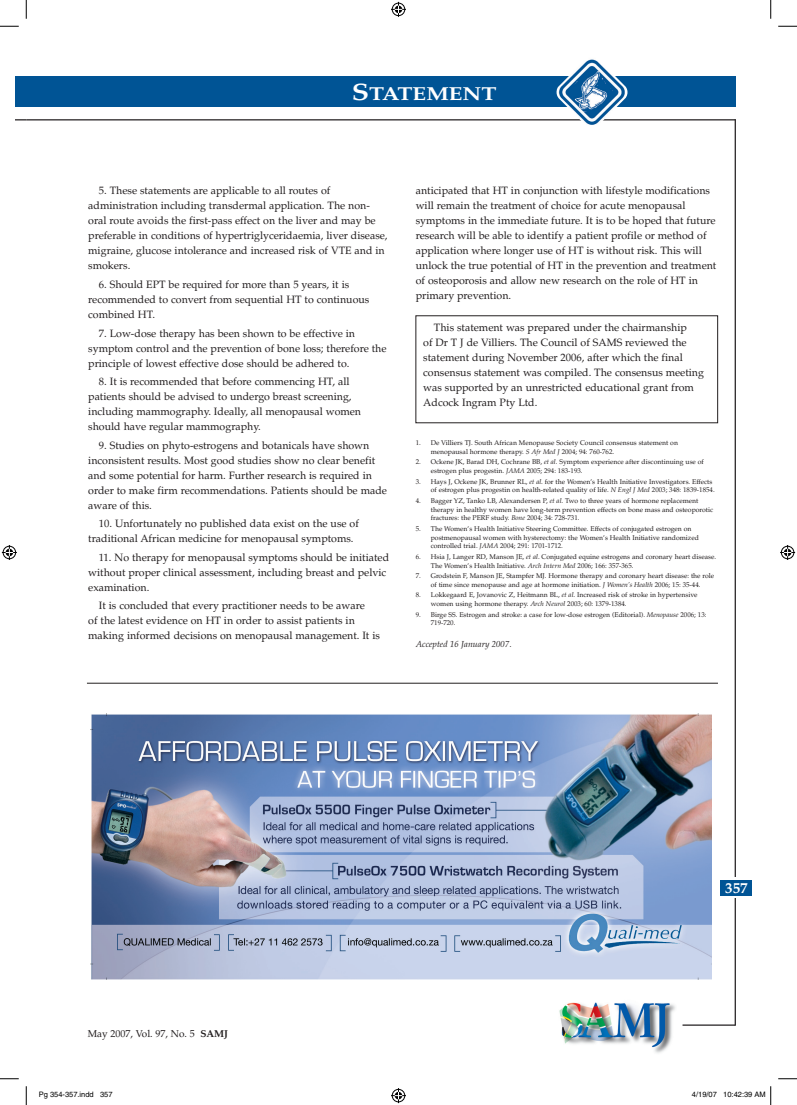
<style>
.page{position:relative;width:797px;height:1105px;background:#fff}
.page>*{position:absolute;margin:0;border:0;box-sizing:border-box;transform-origin:0 0}
.t1{font:700 18.75px "Palatino";color:#fff;scale:1.2 1}
.t2{font:700 15px "Palatino";color:#fff}
.t3{font:10.62px/15px "Palatino";color:#231f20}
.t4{font:10px "Palatino";color:#231f20}
.t5{font:italic 8.75px "Palatino";color:#231f20}
.t6{font:7.5px "Helvetica";color:#000}
.t7{font:6.88px/8.8px "Palatino";color:#231f20}
.s1{font-size:23.75px}
.s2{font-style:italic}
.s3{font-weight:700}
</style>
<div class="page">
<div style="left:16px;top:77px;width:10px;height:30px;background:#005495"></div>
<hr style="left:734px;top:119px;width:2px;height:906px;background:#231f20">
<div style="left:723px;top:877px;width:23px;height:21px;background:#fff"></div>
<hr style="left:682px;top:1024px;width:53px;height:2px;background:#231f20">
<div style="left:26px;top:77px;width:709px;height:30px;background:#005495"></div>
<hr style="left:26px;top:119px;width:709px;height:1px;background:#231f20">
<img style="left:559px;top:1002px;width:117px;height:51px">
<div style="left:719px;top:880px;width:32px;height:16px;background:#005495"></div>
<img style="left:556px;top:59px;width:71px;height:66px">
<hr style="left:87px;top:683px;width:631px;height:1px;background:#231f20">
<img style="left:90px;top:713px;width:621px;height:266px">
<svg style="left:0;top:25px;width:19px;height:2px"></svg>
<svg style="left:778px;top:25px;width:19px;height:2px"></svg>
<svg style="left:0;top:1078px;width:19px;height:1px"></svg>
<svg style="left:778px;top:1078px;width:19px;height:1px"></svg>
<svg style="left:25px;top:0;width:2px;height:19px"></svg>
<svg style="left:25px;top:1086px;width:2px;height:19px"></svg>
<svg style="left:770px;top:0;width:1px;height:19px"></svg>
<svg style="left:391px;top:2px;width:15px;height:15px"></svg>
<svg style="left:391px;top:1088px;width:15px;height:15px"></svg>
<svg style="left:2px;top:545px;width:15px;height:15px"></svg>
<svg style="left:780px;top:545px;width:15px;height:15px"></svg>
<svg style="left:770px;top:1086px;width:1px;height:19px"></svg>
<h1 class="t1" style="left:352px;top:82px;width:122px"><span class="s1">S</span>TATEMENT</h1>
<p class="t3" style="left:88px;top:183px;width:301px;text-indent:11px">5. These statements are applicable to all routes of administration including transdermal application. The non&shy;oral route avoids the first-pass effect on the liver and may be preferable in conditions of hypertriglyceridaemia, liver disease, migraine, glucose intolerance and increased risk of VTE and in smokers.</p>
<p class="t3" style="left:88px;top:277px;width:282px;text-indent:11px">6. Should EPT be required for more than 5 years, it is recommended to convert from sequential HT to continuous combined HT.</p>
<p class="t3" style="left:88px;top:326px;width:300px;text-indent:11px">7. Low-dose therapy has been shown to be effective in symptom control and the prevention of bone loss; therefore the principle of lowest effective dose should be adhered to.</p>
<p class="t3" style="left:88px;top:374px;width:274px;text-indent:11px">8. It is recommended that before commencing HT, all patients should be advised to undergo breast screening, including mammography. Ideally, all menopausal women should have regular mammography.</p>
<p class="t3" style="left:88px;top:438px;width:300px;text-indent:11px">9. Studies on phyto-estrogens and botanicals have shown inconsistent results. Most good studies show no clear benefit and some potential for harm. Further research is required in order to make firm recommendations. Patients should be made aware of this.</p>
<p class="t3" style="left:88px;top:516px;width:272px;text-indent:11px">10. Unfortunately no published data exist on the use of traditional African medicine for menopausal symptoms.</p>
<p class="t3" style="left:88px;top:550px;width:302px;text-indent:11px">11. No therapy for menopausal symptoms should be initiated without proper clinical assessment, including breast and pelvic examination.</p>
<p class="t3" style="left:88px;top:598px;width:293px;text-indent:11px">It is concluded that every practitioner needs to be aware<br>of the latest evidence on HT in order to assist patients in making informed decisions on menopausal management. It is</p>
<p class="t3" style="left:416px;top:183px;width:302px">anticipated that HT in conjunction with lifestyle modifications will remain the treatment of choice for acute menopausal symptoms in the immediate future. It is to be hoped that future research will be able to identify a patient profile or method of application where longer use of HT is without risk. This will unlock the true potential of HT in the prevention and treatment of osteoporosis and allow new research on the role of HT in primary prevention.</p>
<p class="t3" style="left:423px;top:320px;width:282px;text-indent:11px">This statement was prepared under the chairmanship<br>of Dr T J de Villiers. The Council of SAMS reviewed the statement during November 2006, after which the final consensus statement was compiled. The consensus meeting was supported by an unrestricted educational grant from Adcock Ingram Pty Ltd.</p>
<p class="t7" style="left:431px;top:438px;width:249px;text-indent:-15px">1. De Villiers TJ. South African Menopause Society Council consensus statement on menopausal hormone therapy. <span class="s2">S Afr Med J</span> 2004; 94: 760-762.</p>
<p class="t7" style="left:431px;top:458px;width:274px;text-indent:-15px">2. Ockene JK, Barad DH, Cochrane BB, <span class="s2">et al</span>. Symptom experience after discontinuing use of estrogen plus progestin. <span class="s2">JAMA</span> 2005; 294: 183-193.</p>
<p class="t7" style="left:431px;top:477px;width:285px;text-indent:-15px">3. Hays J, Ockene JK, Brunner RL, <span class="s2">et al</span>. for the Women’s Health Initiative Investigators. Effects of estrogen plus progestin on health-related quality of life. <span class="s2">N Engl J Med</span> 2003; 348: 1839-1854.</p>
<p class="t7" style="left:431px;top:496px;width:284px;text-indent:-15px">4. Bagger YZ, Tanko LB, Alexandersen P, <span class="s2">et al</span>. Two to three years of hormone replacement therapy in healthy women have long-term prevention effects on bone mass and osteoporotic fractures: the PERF study. <span class="s2">Bone</span> 2004; 34: 728-731.</p>
<p class="t7" style="left:431px;top:524px;width:269px;text-indent:-15px">5. The Women’s Health Initiative Steering Committee. Effects of conjugated estrogen on postmenopausal women with hysterectomy: the Women’s Health Initiative randomized controlled trial. <span class="s2">JAMA</span> 2004; 291: 1701-1712.</p>
<p class="t7" style="left:431px;top:552px;width:287px;text-indent:-15px">6. Hsia J, Langer RD, Manson JE, <span class="s2">et al</span>. Conjugated equine estrogens and coronary heart disease.<br>The Women’s Health Initiative. <span class="s2">Arch Intern Med</span> 2006; 166: 357-365.</p>
<p class="t7" style="left:416px;top:571px;width:300px;text-align:center">7. Grodstein F, Manson JE, Stampfer MJ. Hormone therapy and coronary heart disease: the role of time since menopause and age at hormone initiation. <span class="s2">J Women’s Health</span> 2006; 15: 35-44.</p>
<p class="t7" style="left:431px;top:591px;width:268px;text-indent:-15px">8. Lokkegaard E, Jovanovic Z, Heitmann BL, <span class="s2">et al</span>. Increased risk of stroke in hypertensive women using hormone therapy. <span class="s2">Arch Neurol</span> 2003; 60: 1379-1384.</p>
<p class="t7" style="left:431px;top:610px;width:277px;text-indent:-15px">9. Birge SS. Estrogen and stroke: a case for low-dose estrogen (Editorial). <span class="s2">Menopause</span> 2006; 13:<br>719-720.</p>
<p class="t5" style="left:416px;top:638px;width:97px">Accepted 16 January 2007.</p>
<p class="t4" style="left:88px;top:1027px;width:142px">May 2007, Vol. 97, No. 5 <span class="s3">SAMJ</span></p>
<h2 class="t2" style="left:725px;top:879px;width:24px">357</h2>
<p class="t6" style="left:39px;top:1090px;width:75px">Pg 354-357.indd 357</p>
<p class="t6" style="left:692px;top:1090px;width:75px">4/19/07 10:42:39 AM</p>
</div>
